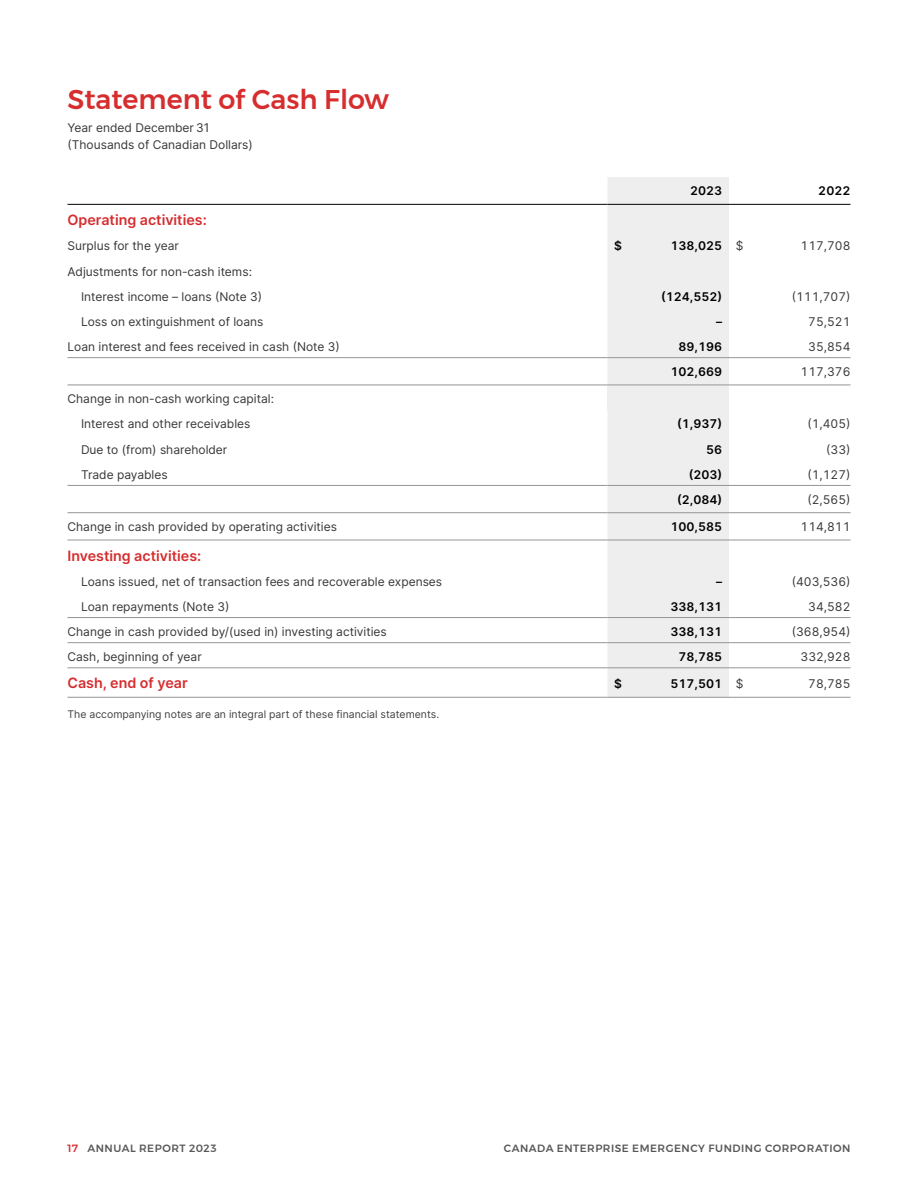
<style>
.page{position:relative;width:918px;height:1188px;background:#fff}
.page>*{position:absolute;margin:0;border:0;box-sizing:border-box;transform-origin:0 0}
.H1_-_Header_Notes{font:500 27px "Montserrat";color:#d62d2f}
.T_-_Subhead{font:600 14.25px "Inter";color:#d62d2f}
.T_-_Body_Left{font:12px "Inter";color:#373738}
.T_-_Body_Right{font:12px "Inter";color:#373738}
.T_-_Body_Right-2{font:600 12px "Inter";color:#000}
.Body_-_Small{font:12px/16.5px "Inter";color:#373738}
.T_-_Headers_Right{font:600 12px "Inter";color:#000}
.Mice_Type{font:10.5px "Inter";color:#414042}
.t1{font:500 10.5px "Montserrat";letter-spacing:.05em;color:#58585a}
.s1{color:#d62d2f}
</style>
<div class="page">
<div style="left:608px;top:177px;width:121px;height:335px;background:#eee"></div>
<div style="left:608px;top:385px;width:121px;height:25px;background:#eee"></div>
<div style="left:608px;top:513px;width:121px;height:184px;background:#eee"></div>
<hr style="left:68px;top:204px;width:540px;height:1px;background:#000">
<hr style="left:608px;top:204px;width:121px;height:1px;background:#000">
<hr style="left:729px;top:204px;width:121px;height:1px;background:#000">
<hr style="left:68px;top:357px;width:540px;height:1px;background:#939598">
<hr style="left:608px;top:357px;width:121px;height:1px;background:#939598">
<hr style="left:729px;top:357px;width:121px;height:1px;background:#939598">
<hr style="left:68px;top:385px;width:540px;height:1px;background:#939598">
<hr style="left:608px;top:385px;width:121px;height:1px;background:#939598">
<hr style="left:729px;top:385px;width:121px;height:1px;background:#939598">
<hr style="left:68px;top:485px;width:540px;height:1px;background:#939598">
<hr style="left:608px;top:485px;width:121px;height:1px;background:#939598">
<hr style="left:729px;top:485px;width:121px;height:1px;background:#939598">
<hr style="left:68px;top:512px;width:540px;height:1px;background:#939598">
<hr style="left:608px;top:512px;width:121px;height:1px;background:#939598">
<hr style="left:729px;top:512px;width:121px;height:1px;background:#939598">
<hr style="left:68px;top:540px;width:540px;height:1px;background:#939598">
<hr style="left:608px;top:540px;width:121px;height:1px;background:#939598">
<hr style="left:729px;top:540px;width:121px;height:1px;background:#939598">
<hr style="left:68px;top:617px;width:540px;height:1px;background:#939598">
<hr style="left:608px;top:617px;width:121px;height:1px;background:#939598">
<hr style="left:729px;top:617px;width:121px;height:1px;background:#939598">
<hr style="left:68px;top:642px;width:540px;height:1px;background:#939598">
<hr style="left:608px;top:642px;width:121px;height:1px;background:#939598">
<hr style="left:729px;top:642px;width:121px;height:1px;background:#939598">
<hr style="left:68px;top:668px;width:540px;height:1px;background:#939598">
<hr style="left:608px;top:668px;width:121px;height:1px;background:#939598">
<hr style="left:729px;top:668px;width:121px;height:1px;background:#939598">
<hr style="left:68px;top:697px;width:540px;height:1px;background:#939598">
<hr style="left:608px;top:697px;width:121px;height:1px;background:#939598">
<hr style="left:729px;top:697px;width:121px;height:1px;background:#939598">
<h1 class="H1_-_Header_Notes" style="left:68px;top:78px;width:323px">Statement of Cash Flow</h1>
<p class="Body_-_Small" style="left:68px;top:119px;width:187px">Year ended December 31 (Thousands of Canadian Dollars)</p>
<p class="T_-_Headers_Right" style="left:690px;top:182px;width:34px">2023</p>
<p class="T_-_Headers_Right" style="left:818px;top:182px;width:34px">2022</p>
<p class="T_-_Subhead" style="left:68px;top:210px;width:141px">Operating activities:</p>
<p class="T_-_Body_Left" style="left:68px;top:237px;width:113px">Surplus for the year</p>
<p class="T_-_Body_Right-2" style="left:614px;top:237px;width:9px">$</p>
<p class="T_-_Body_Right-2" style="left:670px;top:237px;width:53px">138,025</p>
<p class="T_-_Body_Right" style="left:736px;top:237px;width:9px">$</p>
<p class="T_-_Body_Right" style="left:801px;top:237px;width:51px">117,708</p>
<p class="T_-_Body_Left" style="left:68px;top:262px;width:186px">Adjustments for non-cash items:</p>
<p class="T_-_Body_Left" style="left:81px;top:288px;width:183px">Interest income – loans (Note 3)</p>
<p class="T_-_Body_Right-2" style="left:661px;top:288px;width:63px">(124,552)</p>
<p class="T_-_Body_Right" style="left:792px;top:288px;width:60px">(111,707)</p>
<p class="T_-_Body_Left" style="left:81px;top:313px;width:184px">Loss on extinguishment of loans</p>
<p class="T_-_Body_Right-2" style="left:716px;top:313px;width:7px">–</p>
<p class="T_-_Body_Right" style="left:808px;top:313px;width:44px">75,521</p>
<p class="T_-_Body_Left" style="left:68px;top:338px;width:274px">Loan interest and fees received in cash (Note 3)</p>
<p class="T_-_Body_Right-2" style="left:679px;top:338px;width:45px">89,196</p>
<p class="T_-_Body_Right" style="left:808px;top:338px;width:44px">35,854</p>
<p class="T_-_Headers_Right" style="left:670px;top:363px;width:53px">102,669</p>
<p class="T_-_Body_Right" style="left:801px;top:363px;width:51px">117,376</p>
<p class="T_-_Body_Left" style="left:68px;top:390px;width:208px">Change in non-cash working capital:</p>
<p class="T_-_Body_Left" style="left:81px;top:415px;width:171px">Interest and other receivables</p>
<p class="T_-_Body_Right-2" style="left:677px;top:415px;width:47px">(1,937)</p>
<p class="T_-_Body_Right" style="left:807px;top:415px;width:45px">(1,405)</p>
<p class="T_-_Body_Left" style="left:81px;top:440px;width:148px">Due to (from) shareholder</p>
<p class="T_-_Body_Right-2" style="left:706px;top:440px;width:18px">56</p>
<p class="T_-_Body_Right" style="left:826px;top:440px;width:26px">(33)</p>
<p class="T_-_Body_Left" style="left:81px;top:466px;width:88px">Trade payables</p>
<p class="T_-_Body_Right-2" style="left:689px;top:466px;width:35px">(203)</p>
<p class="T_-_Body_Right" style="left:807px;top:466px;width:45px">(1,127)</p>
<p class="T_-_Headers_Right" style="left:677px;top:491px;width:47px">(2,084)</p>
<p class="T_-_Body_Right" style="left:807px;top:491px;width:45px">(2,565)</p>
<p class="T_-_Body_Left" style="left:68px;top:518px;width:271px">Change in cash provided by operating activities</p>
<p class="T_-_Body_Right-2" style="left:670px;top:518px;width:53px">100,585</p>
<p class="T_-_Body_Right" style="left:801px;top:518px;width:51px">114,811</p>
<p class="T_-_Subhead" style="left:68px;top:545px;width:135px">Investing activities:</p>
<p class="T_-_Body_Left" style="left:81px;top:573px;width:363px">Loans issued, net of transaction fees and recoverable expenses</p>
<p class="T_-_Body_Right-2" style="left:716px;top:573px;width:7px">–</p>
<p class="T_-_Body_Right" style="left:792px;top:573px;width:60px">(403,536)</p>
<p class="T_-_Body_Left" style="left:81px;top:598px;width:150px">Loan repayments (Note 3)</p>
<p class="T_-_Body_Right-2" style="left:670px;top:598px;width:53px">338,131</p>
<p class="T_-_Body_Right" style="left:808px;top:598px;width:44px">34,582</p>
<p class="T_-_Body_Left" style="left:68px;top:623px;width:321px">Change in cash provided by/(used in) investing activities</p>
<p class="T_-_Body_Right-2" style="left:670px;top:623px;width:53px">338,131</p>
<p class="T_-_Body_Right" style="left:792px;top:623px;width:60px">(368,954)</p>
<p class="T_-_Body_Left" style="left:68px;top:648px;width:136px">Cash, beginning of year</p>
<p class="T_-_Body_Right-2" style="left:679px;top:648px;width:45px">78,785</p>
<p class="T_-_Body_Right" style="left:801px;top:648px;width:51px">332,928</p>
<p class="T_-_Subhead" style="left:68px;top:673px;width:122px">Cash, end of year</p>
<p class="T_-_Headers_Right" style="left:614px;top:675px;width:9px">$</p>
<p class="T_-_Headers_Right" style="left:670px;top:675px;width:53px">517,501</p>
<p class="T_-_Body_Right" style="left:736px;top:675px;width:9px">$</p>
<p class="T_-_Body_Right" style="left:808px;top:675px;width:44px">78,785</p>
<p class="Mice_Type" style="left:68px;top:707px;width:373px">The accompanying notes are an integral part of these financial statements.</p>
<p class="t1" style="left:67px;top:1140px;width:151px"><span class="s1">17</span> ANNUAL REPORT 2023</p>
<p class="t1" style="left:504px;top:1140px;width:348px">CANADA ENTERPRISE EMERGENCY FUNDING CORPORATION</p>
</div>
